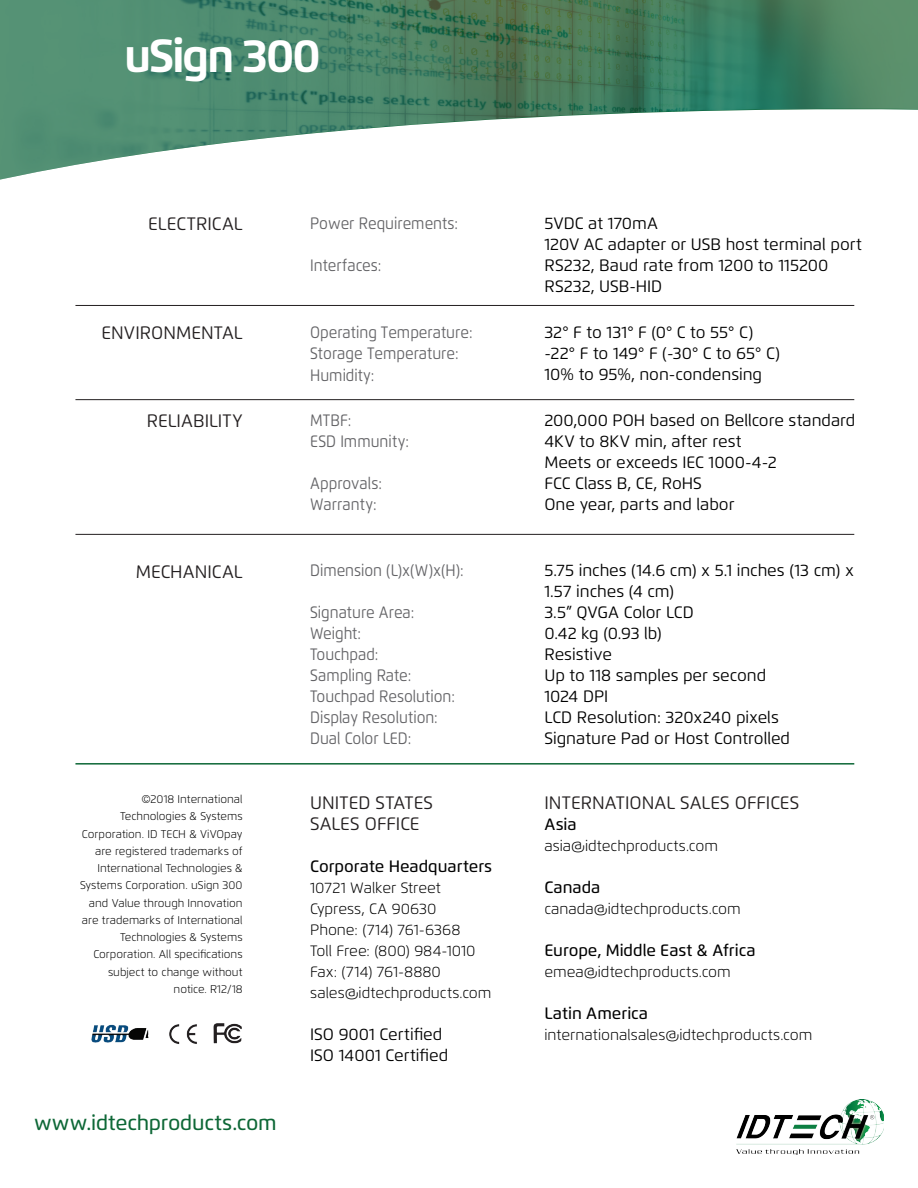
<style>
.page{position:relative;width:918px;height:1188px;background:#fff}
.page>*{position:absolute;margin:0;border:0;box-sizing:border-box;transform-origin:0 0}
.t1{font:700 46.5px "Flexo";letter-spacing:-.05em;color:#fff}
.t2{font:500 21px "Flexo";letter-spacing:-.01em;color:#0d6736}
.t3{font:18px "Flexo";color:#231f20}
.t4{font:16.5px/21px "Flexo";letter-spacing:-.005em;color:#000}
.t5{font:16.5px "Flexo";color:#636366;scale:.9 1}
.t6{font:500 16.5px "Flexo";letter-spacing:-.005em;color:#000}
.t7{font:300 15px "Flexo";letter-spacing:-.005em;color:#000}
.t8{font:300 11.25px/17.2px "Flexo";letter-spacing:-.005em;color:#000;text-align:right}
</style>
<div class="page">
<img style="left:0;top:0;width:918px;height:180px">
<hr style="left:75px;top:763px;width:779px;height:2px;background:#0d6736">
<hr style="left:75px;top:305px;width:779px;height:1px;background:#231f20">
<hr style="left:75px;top:399px;width:779px;height:1px;background:#231f20">
<hr style="left:75px;top:534px;width:779px;height:1px;background:#231f20">
<img style="left:736px;top:1099px;width:148px;height:56px">
<img style="left:169px;top:1024px;width:28px;height:20px">
<img style="left:213px;top:1023px;width:29px;height:21px">
<img style="left:91px;top:1024px;width:58px;height:19px">
<p class="t1" style="left:124px;top:27px;width:199px">uSign 300</p>
<p class="t3" style="left:148px;top:213px;width:96px">ELECTRICAL</p>
<p class="t5" style="left:310px;top:213px;width:166px">Power Requirements:</p>
<p class="t5" style="left:310px;top:255px;width:81px">Interfaces:</p>
<p class="t4" style="left:544px;top:213px;width:115px">5VDC at 170mA</p>
<p class="t4" style="left:544px;top:234px;width:319px">120V AC adapter or USB host terminal port</p>
<p class="t4" style="left:544px;top:255px;width:286px">RS232, Baud rate from 1200 to 115200</p>
<p class="t4" style="left:544px;top:276px;width:119px">RS232, USB-HID</p>
<p class="t3" style="left:101px;top:322px;width:143px">ENVIRONMENTAL</p>
<p class="t5" style="left:310px;top:322px;width:182px">Operating Temperature:</p>
<p class="t5" style="left:310px;top:343px;width:167px">Storage Temperature:</p>
<p class="t5" style="left:310px;top:365px;width:73px">Humidity:</p>
<p class="t4" style="left:544px;top:322px;width:210px">32° F to 131° F (0° C to 55° C)</p>
<p class="t4" style="left:544px;top:343px;width:237px">-22° F to 149° F (-30° C to 65° C)</p>
<p class="t4" style="left:544px;top:364px;width:219px">10% to 95%, non-condensing</p>
<p class="t3" style="left:147px;top:410px;width:97px">RELIABILITY</p>
<p class="t5" style="left:310px;top:410px;width:47px">MTBF:</p>
<p class="t5" style="left:310px;top:431px;width:111px">ESD Immunity:</p>
<p class="t5" style="left:310px;top:473px;width:81px">Approvals:</p>
<p class="t5" style="left:310px;top:494px;width:75px">Warranty:</p>
<p class="t4" style="left:544px;top:409px;width:313px">200,000 POH based on Bellcore standard</p>
<p class="t4" style="left:544px;top:430px;width:199px">4KV to 8KV min, after rest</p>
<p class="t4" style="left:544px;top:451px;width:234px">Meets or exceeds IEC 1000-4-2</p>
<p class="t4" style="left:544px;top:472px;width:159px">FCC Class B, CE, RoHS</p>
<p class="t4" style="left:544px;top:493px;width:192px">One year, parts and labor</p>
<p class="t3" style="left:136px;top:560px;width:108px">MECHANICAL</p>
<p class="t5" style="left:310px;top:561px;width:172px">Dimension (L)x(W)x(H):</p>
<p class="t5" style="left:310px;top:603px;width:117px">Signature Area:</p>
<p class="t5" style="left:310px;top:624px;width:58px">Weight:</p>
<p class="t5" style="left:310px;top:645px;width:77px">Touchpad:</p>
<p class="t5" style="left:310px;top:666px;width:114px">Sampling Rate:</p>
<p class="t5" style="left:310px;top:687px;width:162px">Touchpad Resolution:</p>
<p class="t5" style="left:310px;top:708px;width:143px">Display Resolution:</p>
<p class="t5" style="left:310px;top:729px;width:114px">Dual Color LED:</p>
<p class="t4" style="left:544px;top:560px;width:311px">5.75 inches (14.6 cm) x 5.1 inches (13 cm) x<br>1.57 inches (4 cm)</p>
<p class="t4" style="left:544px;top:602px;width:151px">3.5” QVGA Color LCD</p>
<p class="t4" style="left:544px;top:623px;width:119px">0.42 kg (0.93 lb)</p>
<p class="t4" style="left:544px;top:644px;width:69px">Resistive</p>
<p class="t4" style="left:544px;top:665px;width:223px">Up to 118 samples per second</p>
<p class="t4" style="left:544px;top:686px;width:65px">1024 DPI</p>
<p class="t4" style="left:544px;top:707px;width:236px">LCD Resolution: 320x240 pixels</p>
<p class="t4" style="left:544px;top:728px;width:247px">Signature Pad or Host Controlled</p>
<p class="t8" style="left:80px;top:791px;width:164px">©2018 International<br>Technologies &amp; Systems<br>Corporation. ID TECH &amp; ViVOpay are registered trademarks of<br>International Technologies &amp;<br>Systems Corporation. uSign 300 and Value through Innovation are trademarks of International<br>Technologies &amp; Systems<br>Corporation. All specifications subject to change without notice. R12/18</p>
<p class="t3" style="left:310px;top:791px;width:124px">UNITED STATES</p>
<p class="t3" style="left:310px;top:813px;width:111px">SALES OFFICE</p>
<p class="t6" style="left:310px;top:856px;width:184px">Corporate Headquarters</p>
<p class="t7" style="left:310px;top:879px;width:132px">10721 Walker Street</p>
<p class="t7" style="left:310px;top:900px;width:128px">Cypress, CA 90630</p>
<p class="t7" style="left:310px;top:921px;width:152px">Phone: (714) 761-6368</p>
<p class="t7" style="left:310px;top:942px;width:167px">Toll Free: (800) 984-1010</p>
<p class="t7" style="left:310px;top:963px;width:132px">Fax: (714) 761-8880</p>
<p class="t7" style="left:310px;top:984px;width:183px">sales@idtechproducts.com</p>
<p class="t4" style="left:310px;top:1024px;width:140px">ISO 9001 Certified<br>ISO 14001 Certified</p>
<p class="t3" style="left:544px;top:791px;width:256px">INTERNATIONAL SALES OFFICES</p>
<p class="t6" style="left:544px;top:814px;width:34px">Asia</p>
<p class="t7" style="left:544px;top:836px;width:175px">asia@idtechproducts.com</p>
<p class="t6" style="left:544px;top:877px;width:57px">Canada</p>
<p class="t7" style="left:544px;top:899px;width:198px">canada@idtechproducts.com</p>
<p class="t6" style="left:544px;top:940px;width:213px">Europe, Middle East &amp; Africa</p>
<p class="t7" style="left:544px;top:962px;width:188px">emea@idtechproducts.com</p>
<p class="t6" style="left:544px;top:1003px;width:105px">Latin America</p>
<p class="t7" style="left:544px;top:1025px;width:269px">internationalsales@idtechproducts.com</p>
<p class="t2" style="left:34px;top:1110px;width:244px">www.idtechproducts.com</p>
</div>
